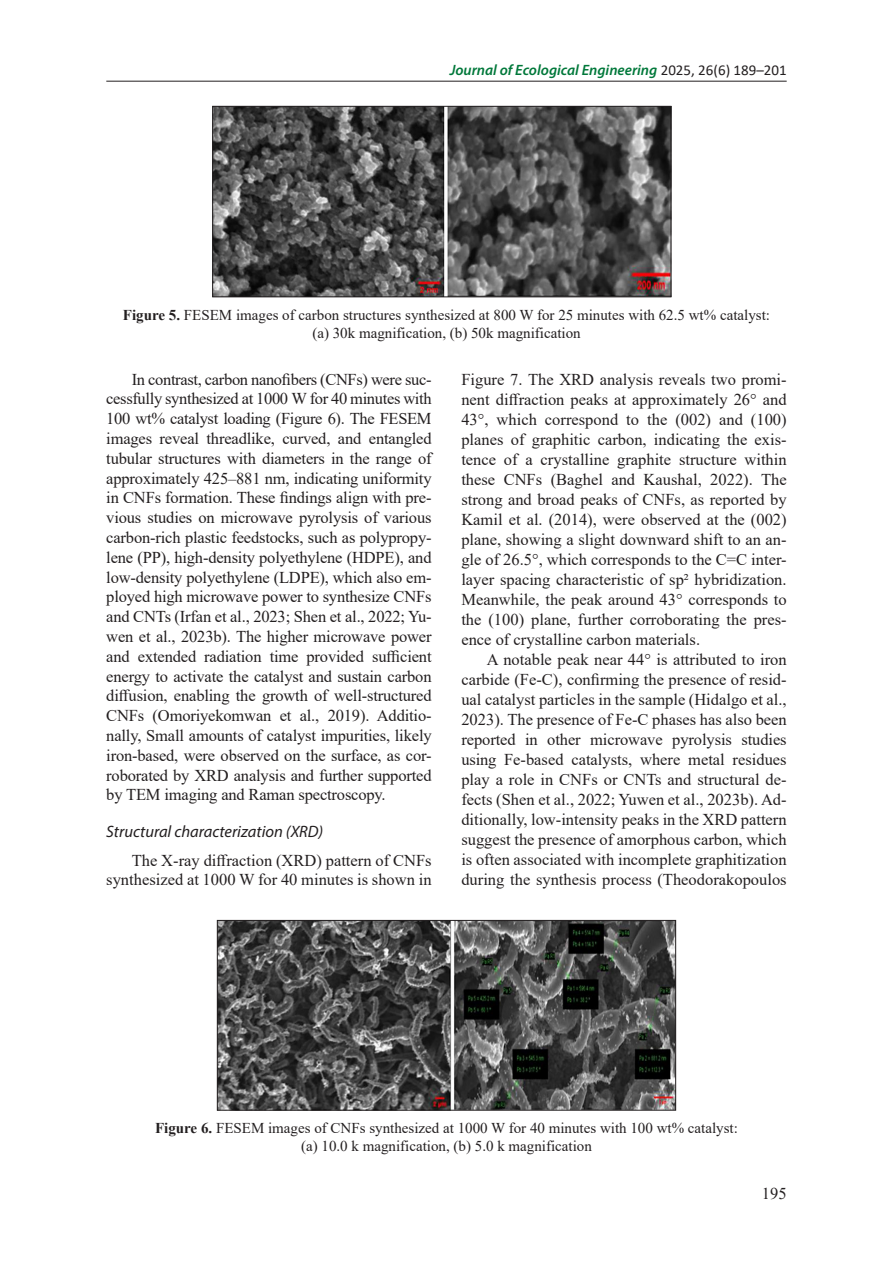
<style>
.page{position:relative;width:893px;height:1263px;background:#fff}
.page>*{position:absolute;margin:0;border:0;box-sizing:border-box;transform-origin:0 0}
.Base_Text{font:16.5px/20.1px "Times New Roman";color:#231f20;text-align:justify}
.Heading_3{font:italic 16.5px "Myriad Pro";color:#231f20}
.Figure{font:15px "Times New Roman";color:#231f20}
.t1{font:italic 600 15px "Myriad Pro";color:#00783a}
.s1{font-family:"Calibri";font-weight:400;font-style:normal;color:#231f20}
.s2{font-weight:700}
</style>
<div class="page">
<hr style="left:106px;top:81px;width:681px;height:1px;background:#231f20">
<img style="left:214px;top:108px;width:455px;height:187px">
<div style="left:212px;top:106px;width:459px;height:191px;border:1px solid #231f20"></div>
<img style="left:219px;top:922px;width:455px;height:186px">
<div style="left:217px;top:920px;width:459px;height:190px;border:1px solid #231f20"></div>
<p class="t1" style="left:450px;top:60px;width:338px">Journal of Ecological Engineering <span class="s1">2025, 26(6) 189–201</span></p>
<p class="Figure" style="left:123px;top:304px;width:649px"><span class="s2">Figure 5.</span> FESEM images of carbon structures synthesized at 800 W for 25 minutes with 62.5 wt% catalyst:</p>
<p class="Figure" style="left:312px;top:322px;width:270px">(a) 30k magnification, (b) 50k magnification</p>
<p class="Base_Text" style="left:106px;top:369px;width:327px;text-indent:26px">In contrast, carbon nanofibers (CNFs) were suc&shy;cessfully synthesized at 1000 W for 40 minutes with 100 wt% catalyst loading (Figure 6). The FESEM images reveal threadlike, curved, and entangled tubular structures with diameters in the range of approximately 425–881 nm, indicating uniformity in CNFs formation. These findings align with pre&shy;vious studies on microwave pyrolysis of various carbon-rich plastic feedstocks, such as polypropy&shy;lene (PP), high-density polyethylene (HDPE), and low-density polyethylene (LDPE), which also em&shy;ployed high microwave power to synthesize CNFs and CNTs (Irfan et al., 2023; Shen et al., 2022; Yu&shy;wen et al., 2023b). The higher microwave power and extended radiation time provided sufficient energy to activate the catalyst and sustain carbon diffusion, enabling the growth of well-structured CNFs (Omoriyekomwan et al., 2019). Additio&shy;nally, Small amounts of catalyst impurities, likely iron-based, were observed on the surface, as cor&shy;roborated by XRD analysis and further supported by TEM imaging and Raman spectroscopy.</p>
<p class="Heading_3" style="left:106px;top:821px;width:218px">Structural characterization (XRD)</p>
<p class="Base_Text" style="left:106px;top:849px;width:327px;text-align:right">The X-ray diffraction (XRD) pattern of CNFs synthesized at 1000 W for 40 minutes is shown in</p>
<p class="Base_Text" style="left:461px;top:368px;width:327px">Figure 7. The XRD analysis reveals two promi&shy;nent diffraction peaks at approximately 26° and 43°, which correspond to the (002) and (100) planes of graphitic carbon, indicating the exis&shy;tence of a crystalline graphite structure within these CNFs (Baghel and Kaushal, 2022). The strong and broad peaks of CNFs, as reported by Kamil et al. (2014), were observed at the (002) plane, showing a slight downward shift to an an&shy;gle of 26.5°, which corresponds to the C=C inter&shy;layer spacing characteristic of sp² hybridization.<br>Meanwhile, the peak around 43° corresponds to the (100) plane, further corroborating the pres&shy;ence of crystalline carbon materials.</p>
<p class="Base_Text" style="left:461px;top:649px;width:327px;text-indent:26px">A notable peak near 44° is attributed to iron carbide (Fe-C), confirming the presence of resid&shy;ual catalyst particles in the sample (Hidalgo et al., 2023). The presence of Fe-C phases has also been reported in other microwave pyrolysis studies using Fe-based catalysts, where metal residues play a role in CNFs or CNTs and structural de&shy;fects (Shen et al., 2022; Yuwen et al., 2023b). Ad&shy;ditionally, low-intensity peaks in the XRD pattern suggest the presence of amorphous carbon, which is often associated with incomplete graphitization during the synthesis process (Theodorakopoulos</p>
<p class="Figure" style="left:155px;top:1118px;width:584px"><span class="s2">Figure 6.</span> FESEM images of CNFs synthesized at 1000 W for 40 minutes with 100 wt% catalyst:</p>
<p class="Figure" style="left:301px;top:1136px;width:292px">(a) 10.0 k magnification, (b) 5.0 k magnification</p>
<p class="Base_Text" style="left:762px;top:1183px;width:26px">195</p>
</div>
